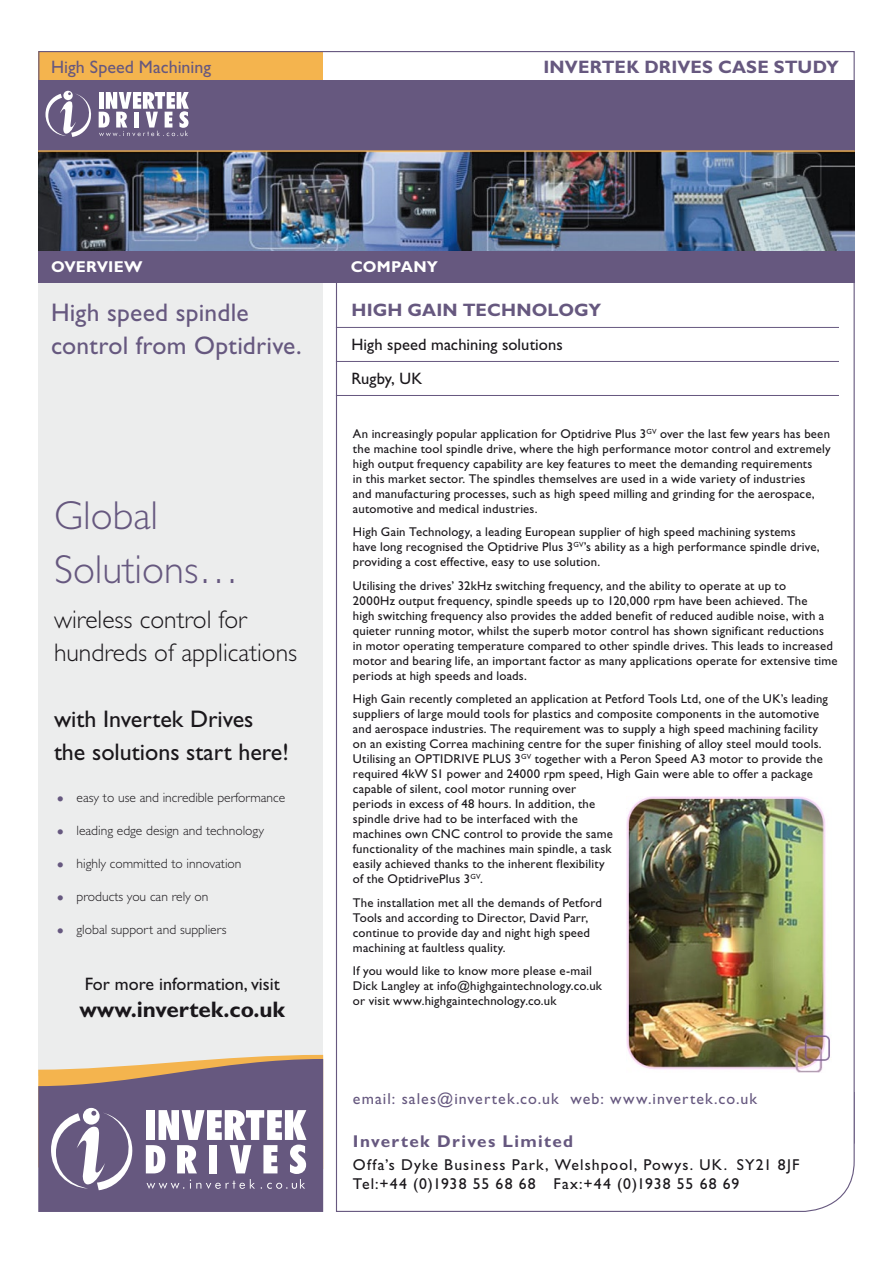
<style>
.page{position:relative;width:893px;height:1263px;background:#fff}
.page>*{position:absolute;margin:0;border:0;box-sizing:border-box;transform-origin:0 0}
.t1{font:300 40.5px/54px "Gill Sans Std";color:#66587f}
.t2{font:300 25.5px/33px "Gill Sans Std";color:#1a171b}
.t3{font:25.5px/33px "Gill Sans Std";letter-spacing:.01em;color:#66587f}
.t4{font:24px/33px "Gill Sans Std";color:#1a171b}
.t5{font:700 22.5px "Gill Sans Std";color:#1a171b}
.t6{font:700 18px "Gill Sans Std";letter-spacing:.01em;color:#66587f}
.t7{font:18px "Gill Sans Std";color:#1a171b}
.t8{font:18px "Gill Sans Std";color:#66587f}
.t9{font:700 17.1px "Gill Sans Std";letter-spacing:.08em;color:#66587f}
.t10{font:16.5px/34px "Gill Sans Std";letter-spacing:.005em;color:#1a171b}
.t11{font:15.9px "Gill Sans Std";letter-spacing:.07em;color:#66587f}
.t12{font:15.75px/18.9px "Gill Sans Std";letter-spacing:.07em;color:#1a171b}
.t13{font:700 15.75px "Gill Sans Std";letter-spacing:.015em;color:#fff}
.t14{font:300 13.5px "Gill Sans Std";color:#1a171b}
.t15{font:12.75px/15px "Gill Sans Std";letter-spacing:.015em;color:#1a171b}
.s1{font-size:21px;color:#66587f}
</style>
<div class="page">
<div style="left:38px;top:272px;width:285px;height:804px;background:#eceded"></div>
<svg style="left:335px;top:283px;width:520px;height:929px"></svg>
<img style="left:38px;top:152px;width:817px;height:99px">
<div style="left:38px;top:51px;width:285px;height:30px;background:#f4b44e"></div>
<div style="left:38px;top:81px;width:817px;height:70px;background:#66587f"></div>
<div style="left:38px;top:51px;width:817px;height:100px;border:1px solid #66587f"></div>
<hr style="left:38px;top:150px;width:817px;height:2px;background:#f4b44e">
<svg style="left:704px;top:1093px;width:151px;height:119px"></svg>
<hr style="left:336px;top:395px;width:503px;height:1px;background:#66587f">
<hr style="left:336px;top:361px;width:503px;height:1px;background:#66587f">
<hr style="left:336px;top:327px;width:503px;height:1px;background:#66587f">
<div style="left:38px;top:251px;width:817px;height:32px;background:#66587f"></div>
<svg style="left:46px;top:91px;width:45px;height:46px"></svg>
<svg style="left:99px;top:92px;width:90px;height:44px"></svg>
<svg style="left:38px;top:1055px;width:285px;height:157px"></svg>
<img style="left:627px;top:797px;width:204px;height:276px">
<h3 class="t8" style="left:51px;top:56px;width:162px">High Speed Machining</h3>
<p class="t13" style="left:51px;top:258px;width:93px">OVERVIEW</p>
<p class="t13" style="left:351px;top:258px;width:89px">COMPANY</p>
<h3 class="t6" style="left:543px;top:56px;width:297px">INVERTEK DRIVES CASE STUDY</h3>
<h2 class="t3" style="left:51px;top:296px;width:252px">High speed spindle control from Optidrive.</h2>
<h1 class="t1" style="left:54px;top:488px;width:186px">Global<br>Solutions…</h1>
<h2 class="t2" style="left:54px;top:604px;width:245px">wireless control for hundreds of applications</h2>
<h3 class="t4" style="left:54px;top:703px;width:236px">with Invertek Drives the solutions start here!</h3>
<p class="t14" style="left:55px;top:790px;width:232px"><span class="s1">•</span> easy to use and incredible performance</p>
<p class="t14" style="left:55px;top:823px;width:210px"><span class="s1">•</span> leading edge design and technology</p>
<p class="t14" style="left:55px;top:856px;width:188px"><span class="s1">•</span> highly committed to innovation</p>
<p class="t14" style="left:55px;top:889px;width:155px"><span class="s1">•</span> products you can rely on</p>
<p class="t14" style="left:55px;top:922px;width:173px"><span class="s1">•</span> global support and suppliers</p>
<h3 class="t7" style="left:85px;top:974px;width:197px">For more information, visit</h3>
<h3 class="t5" style="left:79px;top:996px;width:207px">www.invertek.co.uk</h3>
<h3 class="t6" style="left:351px;top:300px;width:28px">High</h3>
<h3 class="t6" style="left:408px;top:300px;width:27px">Gain</h3>
<h3 class="t6" style="left:463px;top:300px;width:28px">Technology</h3>
<p class="t10" style="left:351px;top:328px;width:213px">High speed machining solutions<br>Rugby, UK</p>
<p class="t15" style="left:353px;top:426px;width:479px">An increasingly popular application for Optidrive Plus 3<sup>GV</sup> over the last few years has been the machine tool spindle drive, where the high performance motor control and extremely high output frequency capability are key features to meet the demanding requirements<br>in this market sector. The spindles themselves are used in a wide variety of industries<br>and manufacturing processes, such as high speed milling and grinding for the aerospace, automotive and medical industries.</p>
<p class="t15" style="left:353px;top:524px;width:468px">High Gain Technology, a leading European supplier of high speed machining systems have long recognised the Optidrive Plus 3<sup>GV</sup>’s ability as a high performance spindle drive, providing a cost effective, easy to use solution.</p>
<p class="t15" style="left:353px;top:578px;width:486px">Utilising the drives’ 32kHz switching frequency, and the ability to operate at up to<br>2000Hz output frequency, spindle speeds up to 120,000 rpm have been achieved. The<br>high switching frequency also provides the added benefit of reduced audible noise, with a quieter running motor, whilst the superb motor control has shown significant reductions<br>in motor operating temperature compared to other spindle drives. This leads to increased motor and bearing life, an important factor as many applications operate for extensive time periods at high speeds and loads.</p>
<p class="t15" style="left:353px;top:691px;width:477px">High Gain recently completed an application at Petford Tools Ltd, one of the UK’s leading suppliers of large mould tools for plastics and composite components in the automotive and aerospace industries. The requirement was to supply a high speed machining facility on an existing Correa machining centre for the super finishing of alloy steel mould tools.<br>Utilising an OPTIDRIVE PLUS 3<sup>GV</sup> together with a Peron Speed A3 motor to provide the required 4kW S1 power and 24000 rpm speed, High Gain were able to offer a package capable of silent, cool motor running over<br>periods in excess of 48 hours. In addition, the<br>spindle drive had to be interfaced with the<br>machines own CNC control to provide the same<br>functionality of the machines main spindle, a task<br>easily achieved thanks to the inherent flexibility<br>of the OptidrivePlus 3<sup>GV</sup>.</p>
<p class="t15" style="left:353px;top:895px;width:250px">The installation met all the demands of Petford Tools and according to Director, David Parr, continue to provide day and night high speed machining at faultless quality.</p>
<p class="t15" style="left:353px;top:963px;width:251px">If you would like to know more please e-mail<br>Dick Langley at info@highgaintechnology.co.uk or visit www.highgaintechnology.co.uk</p>
<p class="t11" style="left:353px;top:1089px;width:406px">email: sales@invertek.co.uk web: www.invertek.co.uk</p>
<h3 class="t9" style="left:353px;top:1131px;width:222px">Invertek Drives Limited</h3>
<p class="t12" style="left:353px;top:1155px;width:448px">Offa’s Dyke Business Park, Welshpool, Powys. UK. SY21 8JF<br>Tel:+44 (0)1938 55 68 68 Fax:+44 (0)1938 55 68 69</p>
</div>
